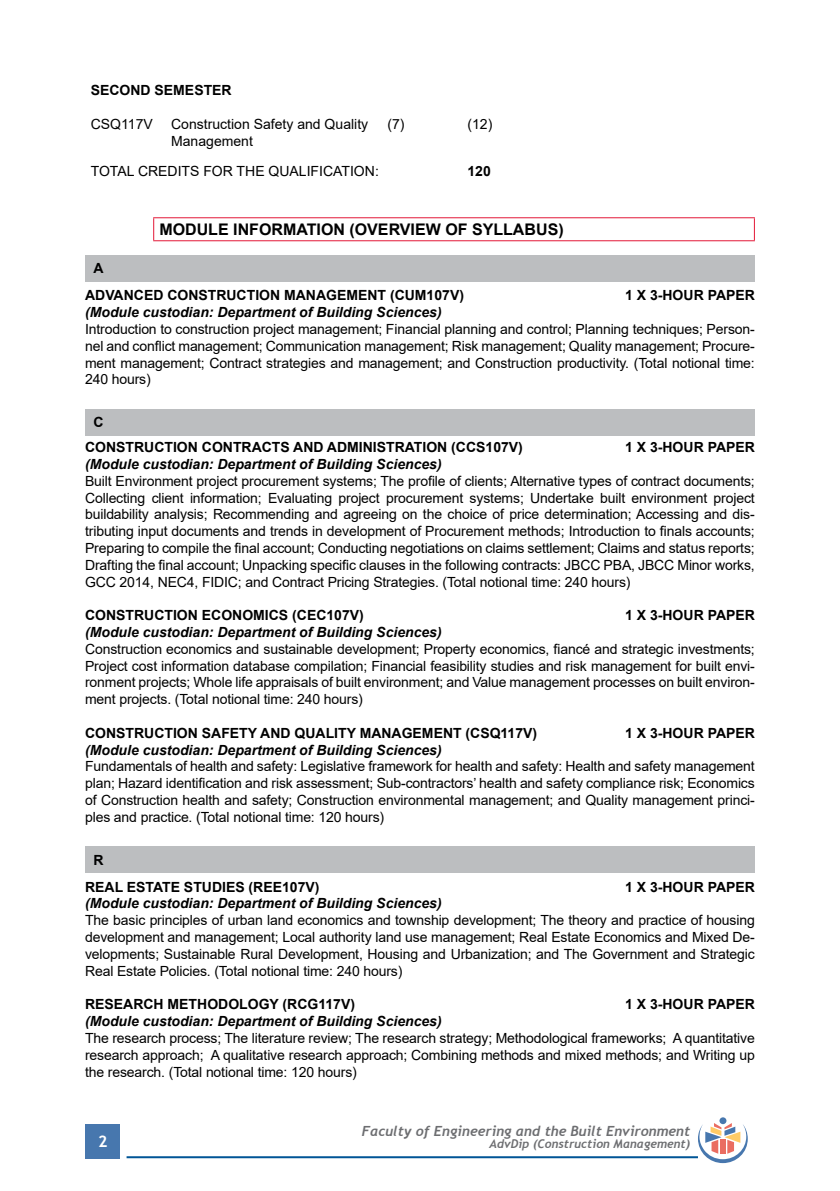
<style>
.page{position:relative;width:840px;height:1191px;background:#fff}
.page>*{position:absolute;margin:0;border:0;box-sizing:border-box;transform-origin:0 0}
.t1{font:700 16px "Arial";color:#000}
.t2{font:700 16px "Trebuchet MS";color:#fff}
.t3{font:14px/16.8px "Arial";letter-spacing:-.01em;color:#000;text-align:justify}
.t4{font:700 14px/26.8px "Arial";color:#000}
.t5{font:italic 700 14px "Arial";color:#000}
.t6{font:italic 700 14px "Trebuchet";color:#6d6e71}
.t7{font:italic 700 12px "Trebuchet";color:#6d6e71}
</style>
<div class="page">
<div style="left:86px;top:1124px;width:34px;height:34px;background:#4777ae"></div>
<hr style="left:126px;top:1156px;width:571px;height:2px;background:#005596">
<div style="left:719px;top:1117px;width:7px;height:7px;background:#4777ae;border-radius:50%"></div>
<svg style="left:697px;top:1123px;width:50px;height:40px"></svg>
<hr style="left:153px;top:217px;width:601px;height:1px;background:#e31837">
<svg style="left:153px;top:218px;width:1px;height:22px"></svg>
<svg style="left:753px;top:218px;width:1px;height:22px"></svg>
<hr style="left:153px;top:240px;width:601px;height:1px;background:#e31837">
<div style="left:85px;top:255px;width:669px;height:26px;background:#bcbec0"></div>
<div style="left:85px;top:409px;width:669px;height:26px;background:#bcbec0"></div>
<div style="left:85px;top:846px;width:669px;height:27px;background:#bcbec0"></div>
<p class="t4" style="left:91px;top:77px;width:142px">SECOND SEMESTER</p>
<p class="t3" style="left:91px;top:115px;width:63px">CSQ117V</p>
<p class="t3" style="left:171px;top:115px;width:198px">Construction Safety and Quality</p>
<p class="t3" style="left:387px;top:115px;width:19px">(7)</p>
<p class="t3" style="left:467px;top:115px;width:26px">(12)</p>
<p class="t3" style="left:91px;top:125px;width:289px;line-height:30.8px;text-indent:80px">Management<br>TOTAL CREDITS FOR THE QUALIFICATION:</p>
<p class="t4" style="left:467px;top:158px;width:25px">120</p>
<p class="t1" style="left:159px;top:218px;width:405px">MODULE INFORMATION (OVERVIEW OF SYLLABUS)</p>
<p class="t4" style="left:85px;top:255px;width:380px;text-indent:8px">A<br>ADVANCED CONSTRUCTION MANAGEMENT (CUM107V)</p>
<p class="t4" style="left:624px;top:282px;width:131px">1 X 3-HOUR PAPER</p>
<p class="t5" style="left:85px;top:303px;width:358px">(Module custodian: Department of Building Sciences)</p>
<p class="t3" style="left:85px;top:320px;width:671px">Introduction to construction project management; Financial planning and control; Planning techniques; Person&shy;nel and conflict management; Communication management; Risk management; Quality management; Procure&shy;ment management; Contract strategies and management; and Construction productivity. (Total notional time:<br>240 hours)</p>
<p class="t4" style="left:85px;top:410px;width:439px;line-height:24.8px;text-indent:8px">C<br>CONSTRUCTION CONTRACTS AND ADMINISTRATION (CCS107V)</p>
<p class="t4" style="left:624px;top:434px;width:131px">1 X 3-HOUR PAPER</p>
<p class="t5" style="left:85px;top:455px;width:358px">(Module custodian: Department of Building Sciences)</p>
<p class="t3" style="left:85px;top:472px;width:671px">Built Environment project procurement systems; The profile of clients; Alternative types of contract documents; Collecting client information; Evaluating project procurement systems; Undertake built environment project buildability analysis; Recommending and agreeing on the choice of price determination; Accessing and dis&shy;tributing input documents and trends in development of Procurement methods; Introduction to finals accounts; Preparing to compile the final account; Conducting negotiations on claims settlement; Claims and status reports; Drafting the final account; Unpacking specific clauses in the following contracts: JBCC PBA, JBCC Minor works, GCC 2014, NEC4, FIDIC; and Contract Pricing Strategies. (Total notional time: 240 hours)</p>
<p class="t4" style="left:85px;top:602px;width:280px">CONSTRUCTION ECONOMICS (CEC107V)</p>
<p class="t4" style="left:624px;top:602px;width:131px">1 X 3-HOUR PAPER</p>
<p class="t5" style="left:85px;top:623px;width:358px">(Module custodian: Department of Building Sciences)</p>
<p class="t3" style="left:85px;top:640px;width:671px">Construction economics and sustainable development; Property economics, fiancé and strategic investments; Project cost information database compilation; Financial feasibility studies and risk management for built envi&shy;ronment projects; Whole life appraisals of built environment; and Value management processes on built environ&shy;ment projects. (Total notional time: 240 hours)</p>
<p class="t4" style="left:85px;top:719px;width:453px">CONSTRUCTION SAFETY AND QUALITY MANAGEMENT (CSQ117V)</p>
<p class="t4" style="left:624px;top:719px;width:131px">1 X 3-HOUR PAPER</p>
<p class="t5" style="left:85px;top:740px;width:358px">(Module custodian: Department of Building Sciences)</p>
<p class="t3" style="left:85px;top:758px;width:671px">Fundamentals of health and safety: Legislative framework for health and safety: Health and safety management plan; Hazard identification and risk assessment; Sub-contractors’ health and safety compliance risk; Economics of Construction health and safety; Construction environmental management; and Quality management princi&shy;ples and practice. (Total notional time: 120 hours)</p>
<p class="t4" style="left:85px;top:846px;width:236px;text-indent:8px">R<br>REAL ESTATE STUDIES (REE107V)</p>
<p class="t4" style="left:624px;top:873px;width:131px">1 X 3-HOUR PAPER</p>
<p class="t5" style="left:85px;top:894px;width:358px">(Module custodian: Department of Building Sciences)</p>
<p class="t3" style="left:85px;top:912px;width:670px">The basic principles of urban land economics and township development; The theory and practice of housing development and management; Local authority land use management; Real Estate Economics and Mixed De&shy;velopments; Sustainable Rural Development, Housing and Urbanization; and The Government and Strategic Real Estate Policies. (Total notional time: 240 hours)</p>
<p class="t4" style="left:85px;top:991px;width:271px">RESEARCH METHODOLOGY (RCG117V)</p>
<p class="t4" style="left:624px;top:991px;width:131px">1 X 3-HOUR PAPER</p>
<p class="t5" style="left:85px;top:1012px;width:358px">(Module custodian: Department of Building Sciences)</p>
<p class="t3" style="left:85px;top:1029px;width:671px">The research process; The literature review; The research strategy; Methodological frameworks; A quantitative research approach; A qualitative research approach; Combining methods and mixed methods; and Writing up the research. (Total notional time: 120 hours)</p>
<p class="t2" style="left:98px;top:1131px;width:11px">2</p>
<p class="t6" style="left:362px;top:1121px;width:329px">Faculty of Engineering and the Built Environment</p>
<p class="t7" style="left:489px;top:1135px;width:202px">AdvDip (Construction Management)</p>
</div>
